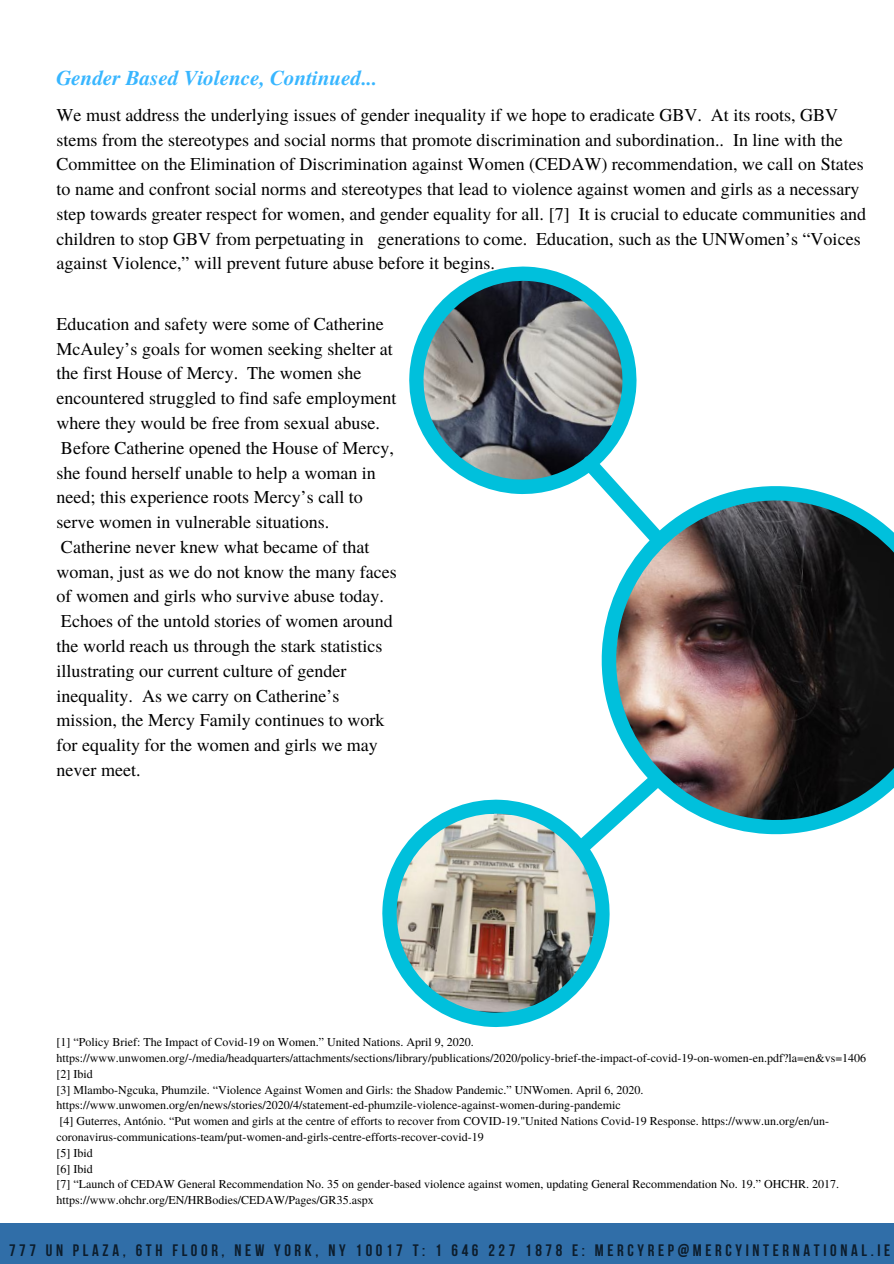
<style>
.page{position:relative;width:894px;height:1264px;background:#fff}
.page>*{position:absolute;margin:0;border:0;box-sizing:border-box;transform-origin:0 0}
.t1{font:italic 700 21px "Te X Gyre Termes";color:#38b6ff}
.t2{font:18px/24.8px "Te X Gyre Termes";color:#000}
.t3{font:700 16.5px "Bebas Neue";letter-spacing:.22em;color:#000}
.t4{font:12px/15.8px "Te X Gyre Termes";color:#000}
</style>
<div class="page">
<div style="left:0;top:1223px;width:893px;height:40px;background:#306ea8"></div>
<svg style="left:382px;top:266px;width:458px;height:761px"></svg>
<img style="left:394px;top:811px;width:204px;height:204px">
<img style="left:421px;top:278px;width:204px;height:202px">
<img style="left:611px;top:496px;width:282px;height:326px">
<p class="t1" style="left:56px;top:62px;width:322px">Gender Based Violence, Continued...</p>
<p class="t2" style="left:56px;top:101px;width:810px">We must address the underlying issues of gender inequality if we hope to eradicate GBV. At its roots, GBV stems from the stereotypes and social norms that promote discrimination and subordination.. In line with the Committee on the Elimination of Discrimination against Women (CEDAW) recommendation, we call on States to name and confront social norms and stereotypes that lead to violence against women and girls as a necessary step towards greater respect for women, and gender equality for all. [7] It is crucial to educate communities and children to stop GBV from perpetuating in generations to come. Education, such as the UNWomen’s “Voices against Violence,” will prevent future abuse before it begins.</p>
<p class="t2" style="left:56px;top:310px;width:342px">Education and safety were some of Catherine McAuley’s goals for women seeking shelter at the first House of Mercy. The women she encountered struggled to find safe employment where they would be free from sexual abuse.<br>Before Catherine opened the House of Mercy, she found herself unable to help a woman in need; this experience roots Mercy’s call to serve women in vulnerable situations.<br>Catherine never knew what became of that woman, just as we do not know the many faces of women and girls who survive abuse today.<br>Echoes of the untold stories of women around the world reach us through the stark statistics illustrating our current culture of gender inequality. As we carry on Catherine’s mission, the Mercy Family continues to work for equality for the women and girls we may never meet.</p>
<p class="t4" style="left:56px;top:1033px;width:810px">[1] “Policy Brief: The Impact of Covid-19 on Women.” United Nations. April 9, 2020. https://www.unwomen.org/-/media/headquarters/attachments/sections/library/publications/2020/policy-brief-the-impact-of-covid-19-on-women-en.pdf?la=en&amp;vs=1406 [2] Ibid<br>[3] Mlambo-Ngcuka, Phumzile. “Violence Against Women and Girls: the Shadow Pandemic.” UNWomen. April 6, 2020. https://www.unwomen.org/en/news/stories/2020/4/statement-ed-phumzile-violence-against-women-during-pandemic<br>[4] Guterres, António. “Put women and girls at the centre of efforts to recover from COVID-19."United Nations Covid-19 Response. https://www.un.org/en/un&shy;coronavirus-communications-team/put-women-and-girls-centre-efforts-recover-covid-19<br>[5] Ibid<br>[6] Ibid<br>[7] “Launch of CEDAW General Recommendation No. 35 on gender-based violence against women, updating General Recommendation No. 19.” OHCHR. 2017. https://www.ohchr.org/EN/HRBodies/CEDAW/Pages/GR35.aspx</p>
<p class="t3" style="left:9px;top:1243px;width:882px">777 UN PLAZA, 6TH FLOOR, NEW YORK, NY 10017 T: 1 646 227 1878 E: MERCYREP@MERCYINTERNATIONAL.IE</p>
</div>
